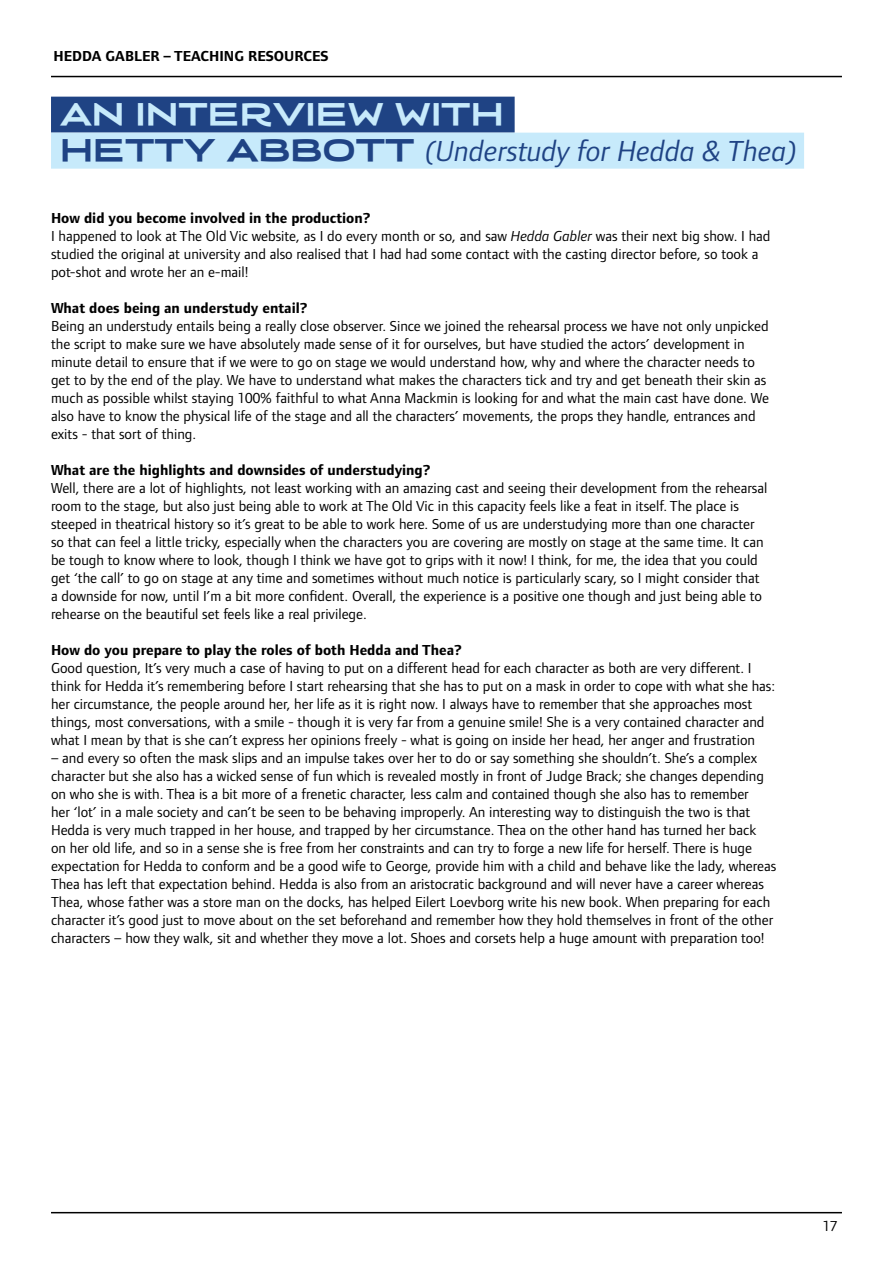
<style>
.page{position:relative;width:893px;height:1263px;background:#fff}
.page>*{position:absolute;margin:0;border:0;box-sizing:border-box;transform-origin:0 0}
.t1{font:36px "Spacey Brand";color:#c7eafb}
.t2{font:italic 30px "Foundry Form Sans";color:#1f4384}
.t3{font:15px/18px "Foundry Form Sans";color:#000}
.t4{font:700 15px "Foundry Form Sans";color:#000}
.s1{font-family:"Spacey Brand";font-style:normal;font-size:36px}
.s2{font-weight:700}
.s3{font-style:italic}
</style>
<div class="page">
<hr style="left:51px;top:76px;width:791px;height:1px;background:#000">
<hr style="left:51px;top:1212px;width:791px;height:1px;background:#000">
<div style="left:51px;top:97px;width:464px;height:36px;background:#1f4384"></div>
<div style="left:51px;top:133px;width:753px;height:36px;background:#c7eafb"></div>
<p class="t4" style="left:54px;top:47px;width:277px">Hedda Gabler – Teaching Resources</p>
<h1 class="t1" style="left:60px;top:97px;width:445px">AN INTERVIEW WITH</h1>
<h2 class="t2" style="left:60px;top:134px;width:738px"><span class="s1">HETTY ABBOTT</span> (Understudy for Hedda &amp; Thea)</h2>
<p class="t3" style="left:51px;top:208px;width:721px"><span class="s2">How did you become involved in the production?<br></span>I happened to look at The Old Vic website, as I do every month or so, and saw <span class="s3">Hedda Gabler</span> was their next big show. I had studied the original at university and also realised that I had had some contact with the casting director before, so took a pot-shot and wrote her an e-mail!</p>
<p class="t4" style="left:51px;top:299px;width:258px">What does being an understudy entail?</p>
<p class="t3" style="left:51px;top:316px;width:719px">Being an understudy entails being a really close observer. Since we joined the rehearsal process we have not only unpicked the script to make sure we have absolutely made sense of it for ourselves, but have studied the actors’ development in minute detail to ensure that if we were to go on stage we would understand how, why and where the character needs to get to by the end of the play. We have to understand what makes the characters tick and try and get beneath their skin as much as possible whilst staying 100% faithful to what Anna Mackmin is looking for and what the main cast have done. We also have to know the physical life of the stage and all the characters’ movements, the props they handle, entrances and exits - that sort of thing.</p>
<p class="t4" style="left:51px;top:461px;width:381px">What are the highlights and downsides of understudying?</p>
<p class="t3" style="left:51px;top:478px;width:718px">Well, there are a lot of highlights, not least working with an amazing cast and seeing their development from the rehearsal room to the stage, but also just being able to work at The Old Vic in this capacity feels like a feat in itself. The place is steeped in theatrical history so it’s great to be able to work here. Some of us are understudying more than one character so that can feel a little tricky, especially when the characters you are covering are mostly on stage at the same time. It can be tough to know where to look, though I think we have got to grips with it now! I think, for me, the idea that you could get ‘the call’ to go on stage at any time and sometimes without much notice is particularly scary, so I might consider that a downside for now, until I’m a bit more confident. Overall, the experience is a positive one though and just being able to rehearse on the beautiful set feels like a real privilege.</p>
<p class="t4" style="left:51px;top:641px;width:413px">How do you prepare to play the roles of both Hedda and Thea?</p>
<p class="t3" style="left:51px;top:658px;width:726px">Good question, It’s very much a case of having to put on a different head for each character as both are very different. I think for Hedda it’s remembering before I start rehearsing that she has to put on a mask in order to cope with what she has: her circumstance, the people around her, her life as it is right now. I always have to remember that she approaches most things, most conversations, with a smile - though it is very far from a genuine smile! She is a very contained character and what I mean by that is she can’t express her opinions freely - what is going on inside her head, her anger and frustration</p>
<p class="t3" style="left:51px;top:748px;width:727px">– and every so often the mask slips and an impulse takes over her to do or say something she shouldn’t. She’s a complex character but she also has a wicked sense of fun which is revealed mostly in front of Judge Brack; she changes depending on who she is with. Thea is a bit more of a frenetic character, less calm and contained though she also has to remember<br>her ‘lot’ in a male society and can’t be seen to be behaving improperly. An interesting way to distinguish the two is that Hedda is very much trapped in her house, and trapped by her circumstance. Thea on the other hand has turned her back<br>on her old life, and so in a sense she is free from her constraints and can try to forge a new life for herself. There is huge expectation for Hedda to conform and be a good wife to George, provide him with a child and behave like the lady, whereas Thea has left that expectation behind. Hedda is also from an aristocratic background and will never have a career whereas Thea, whose father was a store man on the docks, has helped Eilert Loevborg write his new book. When preparing for each character it’s good just to move about on the set beforehand and remember how they hold themselves in front of the other characters – how they walk, sit and whether they move a lot. Shoes and corsets help a huge amount with preparation too!</p>
<p class="t3" style="left:823px;top:1216px;width:16px">17</p>
</div>
